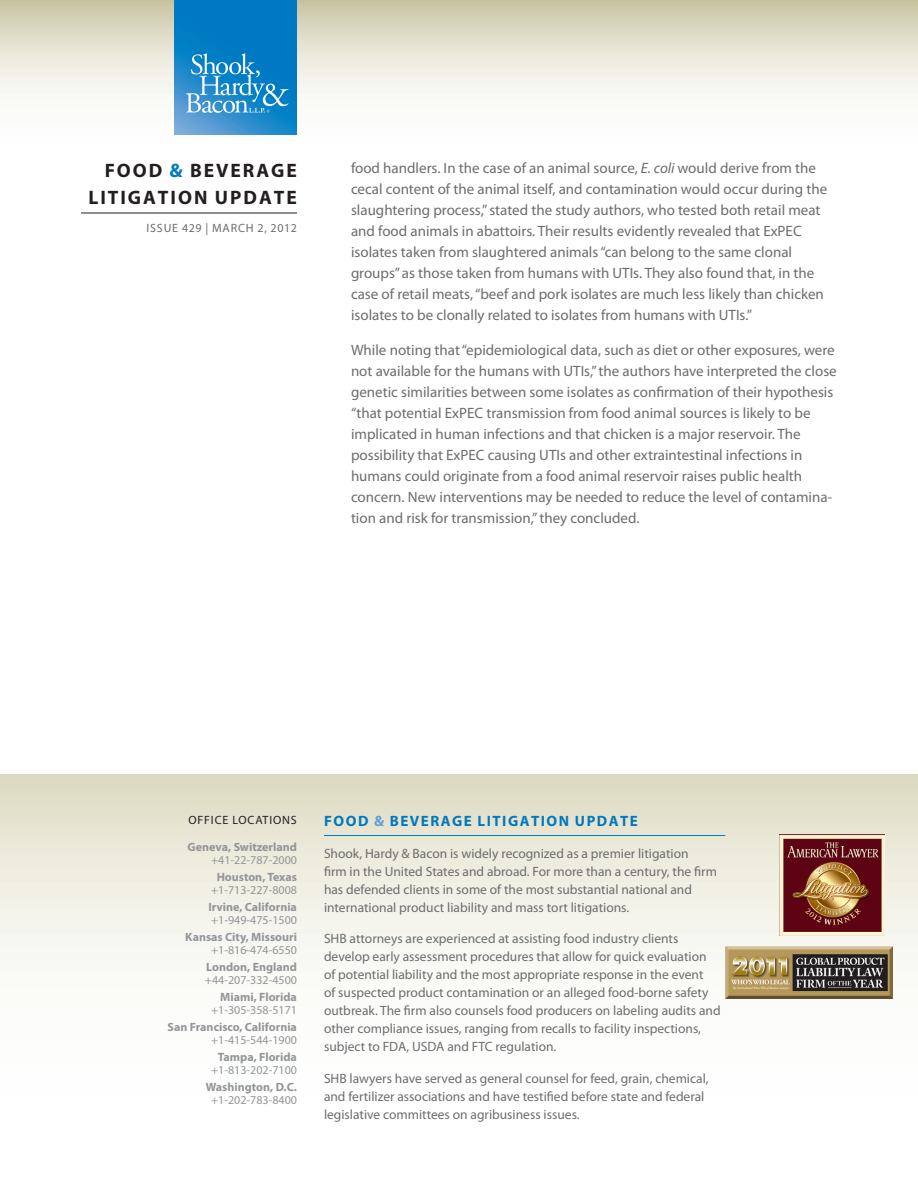
<style>
.page{position:relative;width:918px;height:1188px;background:#fff}
.page>*{position:absolute;margin:0;border:0;box-sizing:border-box;transform-origin:0 0}
.t1{font:700 19.5px/27px "Myriad Pro";letter-spacing:.1em;color:#231f20;text-align:right}
.Body{font:15px/21px "Myriad Pro";color:#6c6d70}
.t2{font:700 15px "Myriad Pro";letter-spacing:.1em;color:#0079c2}
.Body-2{font:13.5px/18px "Myriad Pro";color:#6c6d70}
.Body-3{font:700 12px/13.5px "Myriad Pro";color:#939598;text-align:right}
.Body-4{font:12px/13.5px "Myriad Pro";color:#939598;text-align:center}
.t3{font:12px "Myriad Pro";letter-spacing:.07em;color:#6c6d70}
.Body-5{font:12px "Myriad Pro";letter-spacing:.07em;color:#231f20}
.s1{color:#0079c2}
.s2{font-style:italic}
.s3{font-weight:400}
.s4{font-weight:700}
.s5{color:#629fd5}
</style>
<div class="page">
<svg style="left:0;top:0;width:918px;height:135px"></svg>
<hr style="left:81px;top:213px;width:216px;height:1px;background:#231f20">
<img style="left:175px;top:0;width:122px;height:135px">
<svg style="left:1px;top:774px;width:917px;height:225px"></svg>
<hr style="left:324px;top:835px;width:401px;height:1px;background:#0079c2">
<img style="left:780px;top:834px;width:105px;height:101px">
<img style="left:725px;top:946px;width:167px;height:52px">
<h1 class="t1" style="left:88px;top:156px;width:210px">FOOD <span class="s1">&amp;</span> BEVERAGE<br>LITIGATION UPDATE</h1>
<p class="t3" style="left:146px;top:221px;width:152px">ISSUE 429 | MARCH 2, 2012</p>
<p class="Body" style="left:351px;top:157px;width:478px">food handlers. In the case of an animal source, <span class="s2">E. coli</span> would derive from the cecal content of the animal itself, and contamination would occur during the slaughtering process,” stated the study authors, who tested both retail meat and food animals in abattoirs. Their results evidently revealed that ExPEC isolates taken from slaughtered animals “can belong to the same clonal groups” as those taken from humans with UTIs. They also found that, in the case of retail meats, “beef and pork isolates are much less likely than chicken isolates to be clonally related to isolates from humans with UTIs.”</p>
<p class="Body" style="left:351px;top:339px;width:487px">While noting that “epidemiological data, such as diet or other exposures, were not available for the humans with UTIs,” the authors have interpreted the close genetic similarities between some isolates as confirmation of their hypothesis “that potential ExPEC transmission from food animal sources is likely to be implicated in human infections and that chicken is a major reservoir. The possibility that ExPEC causing UTIs and other extraintestinal infections in humans could originate from a food animal reservoir raises public health concern. New interventions may be needed to reduce the level of contamina&shy;tion and risk for transmission,” they concluded.</p>
<p class="Body-5" style="left:188px;top:812px;width:110px">OFFICE LOCATIONS</p>
<p class="Body-3" style="left:188px;top:840px;width:111px">Geneva, Switzerland <span class="s3">+41-22-787-2000</span></p>
<p class="Body-4" style="left:211px;top:870px;width:87px"><span class="s4">Houston, Texas </span>+1-713-227-8008</p>
<p class="Body-3" style="left:208px;top:900px;width:90px;text-align:left">Irvine, California <span class="s3">+1-949-475-1500</span></p>
<p class="Body-3" style="left:185px;top:930px;width:113px">Kansas City, Missouri <span class="s3">+1-816-474-6550</span></p>
<p class="Body-4" style="left:205px;top:960px;width:94px;text-align:left"><span class="s4">London, England </span>+44-207-332-4500</p>
<p class="Body-4" style="left:211px;top:990px;width:87px;text-align:right"><span class="s4">Miami, Florida </span>+1-305-358-5171</p>
<p class="Body-3" style="left:167px;top:1020px;width:131px">San Francisco, California <span class="s3">+1-415-544-1900</span></p>
<p class="Body-4" style="left:211px;top:1050px;width:87px"><span class="s4">Tampa, Florida </span>+1-813-202-7100</p>
<p class="Body-3" style="left:206px;top:1080px;width:93px;text-align:center">Washington, D.C. <span class="s3">+1-202-783-8400</span></p>
<p class="t2" style="left:324px;top:811px;width:315px">FOOD <span class="s5">&amp;</span> BEVERAGE LITIGATION UPDATE</p>
<p class="Body-2" style="left:324px;top:844px;width:394px">Shook, Hardy &amp; Bacon is widely recognized as a premier litigation<br>firm in the United States and abroad. For more than a century, the firm has defended clients in some of the most substantial national and international product liability and mass tort litigations.</p>
<p class="Body-2" style="left:324px;top:929px;width:398px">SHB attorneys are experienced at assisting food industry clients develop early assessment procedures that allow for quick evaluation of potential liability and the most appropriate response in the event<br>of suspected product contamination or an alleged food-borne safety outbreak. The firm also counsels food producers on labeling audits and other compliance issues, ranging from recalls to facility inspections, subject to FDA, USDA and FTC regulation.</p>
<p class="Body-2" style="left:324px;top:1069px;width:386px">SHB lawyers have served as general counsel for feed, grain, chemical, and fertilizer associations and have testified before state and federal legislative committees on agribusiness issues.</p>
</div>
